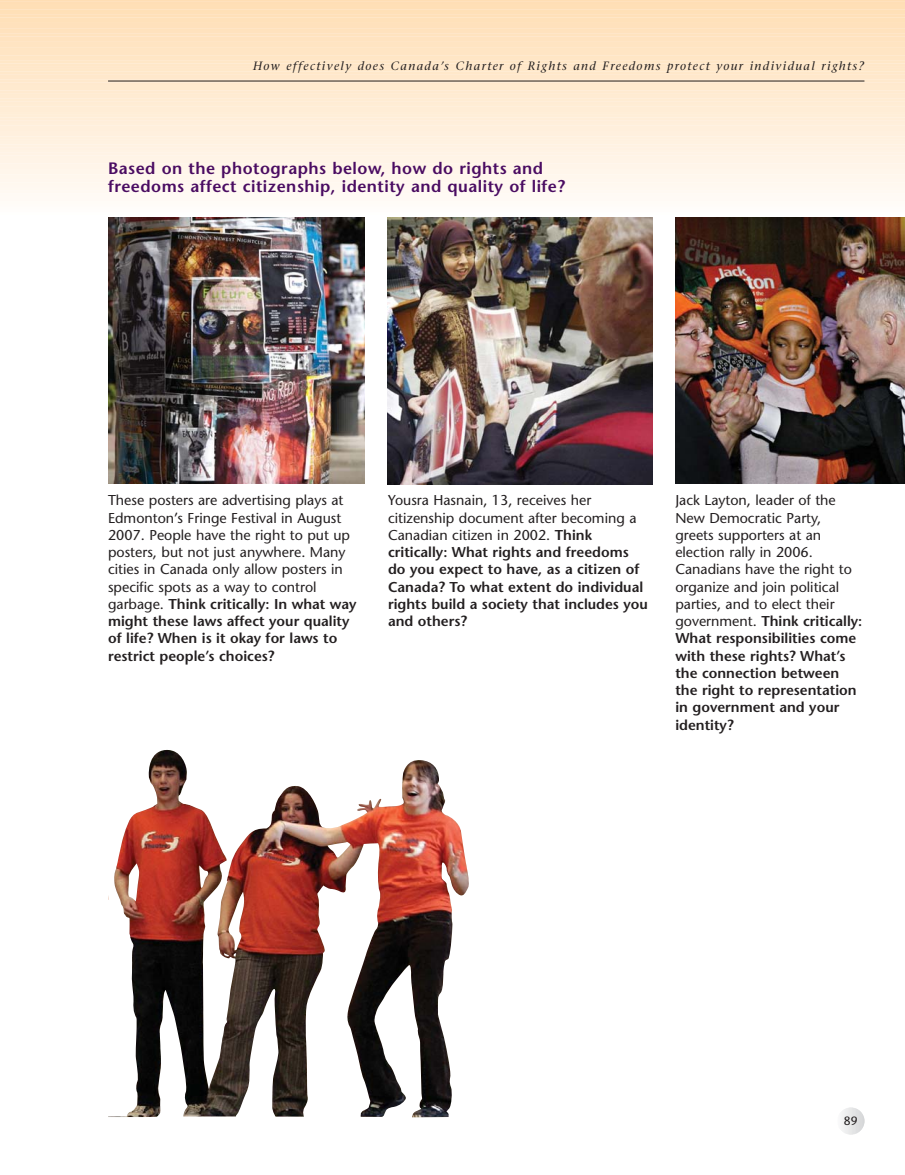
<style>
.page{position:relative;width:905px;height:1175px;background:#fff}
.page>*{position:absolute;margin:0;border:0;box-sizing:border-box;transform-origin:0 0}
.t1{font:600 16.5px/18px "Stone Sans";letter-spacing:.03em;color:#4a0c62}
.t2{font:14.25px/17.2px "Stone Sans";color:#231f20}
.t3{font:600 14.25px/17.2px "Stone Sans";color:#231f20}
.t4{font:italic 12px "Stone Serif";letter-spacing:.115em;color:#231f20}
.t5{font:12px "Stone Sans";color:#231f20}
.s1{font-weight:600}
.s2{font-weight:400}
</style>
<div class="page">
<div style="left:0;top:0;width:904px;height:6px;background:#ffdeb5"></div>
<svg style="left:0;top:4px;width:904px;height:8px;fill:#ffdfb6"></svg>
<svg style="left:0;top:12px;width:904px;height:8px;background:#ffe1bb"></svg>
<div style="left:0;top:20px;width:904px;height:8px;background:#ffe1bc"></div>
<div style="left:0;top:28px;width:904px;height:8px;background:#ffe2be"></div>
<div style="left:0;top:34px;width:904px;height:8px;background:#ffe3c0"></div>
<div style="left:0;top:42px;width:904px;height:8px;background:#ffe4c2"></div>
<div style="left:0;top:50px;width:904px;height:8px;background:#ffe5c4"></div>
<div style="left:0;top:58px;width:904px;height:8px;background:#ffe7c7"></div>
<div style="left:0;top:66px;width:904px;height:8px;background:#ffe8c9"></div>
<div style="left:0;top:74px;width:904px;height:8px;background:#ffe8cc"></div>
<div style="left:0;top:80px;width:904px;height:8px;background:#ffecd6"></div>
<div style="left:0;top:83px;width:904px;height:7px;background:#ffeacf"></div>
<div style="left:0;top:88px;width:904px;height:8px;background:#ffead0"></div>
<div style="left:0;top:96px;width:904px;height:8px;background:#ffecd3"></div>
<div style="left:0;top:104px;width:904px;height:8px;background:#ffedd6"></div>
<div style="left:0;top:112px;width:904px;height:8px;background:#ffeed8"></div>
<div style="left:0;top:120px;width:904px;height:8px;background:#ffefdb"></div>
<div style="left:0;top:128px;width:904px;height:8px;background:#fff0de"></div>
<div style="left:0;top:134px;width:904px;height:8px;background:#fff1df"></div>
<div style="left:0;top:142px;width:904px;height:8px;background:#fff2e2"></div>
<div style="left:0;top:150px;width:904px;height:8px;background:#fff3e5"></div>
<div style="left:0;top:158px;width:904px;height:8px;background:#fff4e7"></div>
<div style="left:0;top:166px;width:904px;height:8px;background:#fff6eb"></div>
<div style="left:0;top:174px;width:904px;height:8px;background:#fff7ed"></div>
<div style="left:0;top:180px;width:904px;height:8px;background:#fff8ef"></div>
<div style="left:0;top:188px;width:904px;height:8px;background:#fff9f2"></div>
<div style="left:0;top:196px;width:904px;height:8px;background:#fffaf5"></div>
<div style="left:0;top:204px;width:904px;height:8px;background:#fffdfa"></div>
<img style="left:387px;top:218px;width:265px;height:266px">
<img style="left:675px;top:218px;width:229px;height:266px">
<img style="left:108px;top:218px;width:256px;height:266px">
<img style="left:114px;top:749px;width:355px;height:367px">
<svg style="left:841px;top:1107px;width:24px;height:27px"></svg>
<hr style="left:108px;top:81px;width:756px;height:1px;background:#231f20">
<p class="t4" style="left:253px;top:62px;width:612px">How effectively does Canada’s Charter of Rights and Freedoms protect your individual rights?</p>
<p class="t1" style="left:108px;top:161px;width:458px">Based on the photographs below, how do rights and freedoms affect citizenship, identity and quality of life?</p>
<p class="t2" style="left:108px;top:493px;width:250px">These posters are advertising plays at Edmonton’s Fringe Festival in August 2007. People have the right to put up posters, but not just anywhere. Many cities in Canada only allow posters in specific spots as a way to control garbage. <span class="s1">Think critically: In what way might these laws affect your quality of life? When is it okay for laws to restrict people’s choices?</span></p>
<p class="t3" style="left:388px;top:493px;width:261px"><span class="s2">Yousra Hasnain, 13, receives her citizenship document after becoming a Canadian citizen in 2002.</span> Think critically: What rights and freedoms do you expect to have, as a citizen of Canada? To what extent do individual rights build a society that includes you and others?</p>
<p class="t2" style="left:675px;top:493px;width:188px">Jack Layton, leader of the<br>New Democratic Party, greets supporters at an election rally in 2006.<br>Canadians have the right to organize and join political parties, and to elect their government. <span class="s1">Think critically:<br>What responsibilities come with these rights? What’s the connection between the right to representation in government and your identity?</span></p>
<p class="t5" style="left:843px;top:1116px;width:15px">89</p>
</div>
